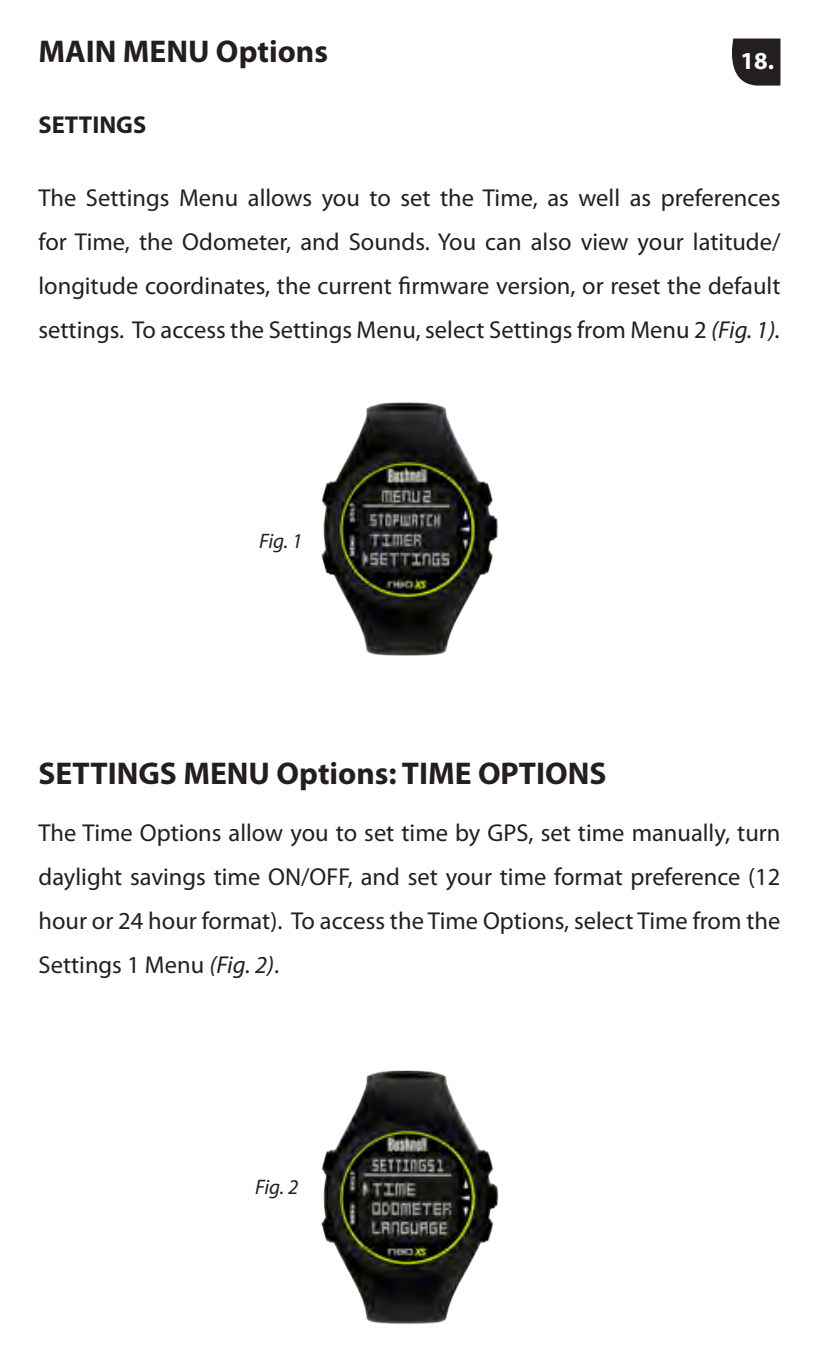
<style>
.page{position:relative;width:819px;height:1365px;background:#fff}
.page>*{position:absolute;margin:0;border:0;box-sizing:border-box;transform-origin:0 0}
.t1{font:700 31.5px "Myriad Pro";color:#231f20}
.t2{font:24.5px/43.8px "Myriad Pro";color:#231f20;text-align:justify}
.t3{font:700 24.5px "Myriad Pro";color:#231f20}
.t4{font:700 24.5px "Myriad Pro";color:#fff}
.t5{font:italic 21px "Myriad Pro";letter-spacing:-.01em;color:#231f20}
.s1{font-style:italic}
</style>
<div class="page">
<svg style="left:732px;top:39px;width:48px;height:47px;background:#343031"></svg>
<img style="left:321px;top:402px;width:177px;height:254px">
<img style="left:321px;top:1070px;width:178px;height:254px">
<p class="t1" style="left:38px;top:31px;width:291px">MAIN MENU Options</p>
<p class="t3" style="left:38px;top:109px;width:109px">SETTINGS</p>
<p class="t4" style="left:740px;top:44px;width:35px">18.</p>
<p class="t2" style="left:38px;top:176px;width:743px">The Settings Menu allows you to set the Time, as well as preferences for Time, the Odometer, and Sounds. You can also view your latitude/ longitude coordinates, the current firmware version, or reset the default settings. To access the Settings Menu, select Settings from Menu 2 <span class="s1">(Fig. 1).</span></p>
<p class="t5" style="left:259px;top:528px;width:45px">Fig. 1</p>
<p class="t1" style="left:38px;top:752px;width:569px">SETTINGS MENU Options: TIME OPTIONS</p>
<p class="t2" style="left:38px;top:810px;width:743px">The Time Options allow you to set time by GPS, set time manually, turn daylight savings time ON/OFF, and set your time format preference (12 hour or 24 hour format). To access the Time Options, select Time from the Settings 1 Menu <span class="s1">(Fig. 2)</span>.</p>
<p class="t5" style="left:255px;top:1173px;width:45px">Fig. 2</p>
</div>
